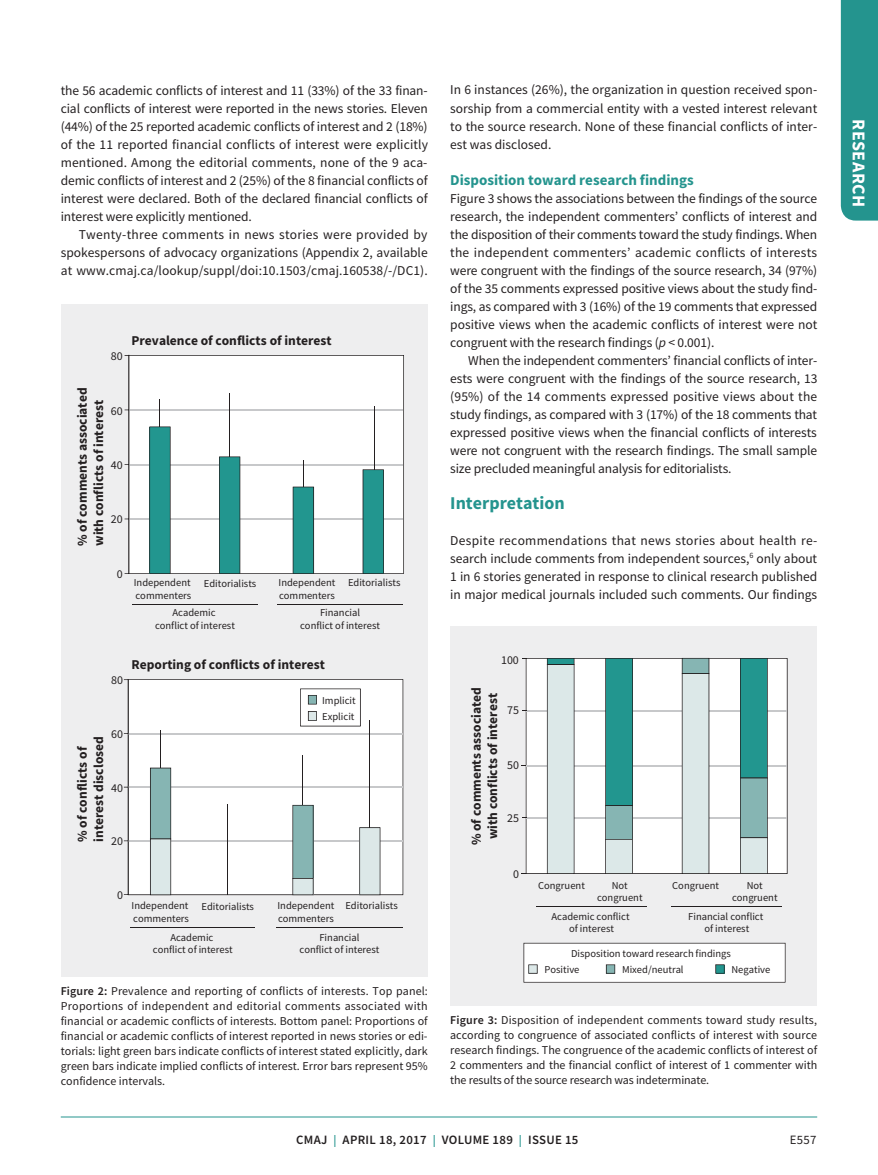
<style>
.page{position:relative;width:878px;height:1175px;background:#fff}
.page>*{position:absolute;margin:0;border:0;box-sizing:border-box;transform-origin:0 0}
.t1{font:700 18px "Source Sans Pro";color:#24948e}
.t2{font:700 18px "Source Sans Pro";letter-spacing:.025em;color:#fff}
.t3{font:700 15px "Source Sans Pro";color:#24948e}
.t4{font:13.5px/18px "Source Sans Pro";letter-spacing:-.005em;color:#231f20;text-align:justify}
.t5{font:700 13.5px/16.2px "Source Sans Pro";color:#231f20}
.t6{font:600 12.75px "Source Sans Pro";letter-spacing:.025em;color:#231f20}
.t7{font:12.75px "Source Sans Pro";color:#231f20}
.t8{font:12px/15px "Source Sans Pro";color:#231f20;text-align:justify}
.t9{font:10.5px/12.6px "Source Sans Pro";color:#231f20;text-align:center}
.s1{font-weight:600}
.s2{font-style:italic}
.s3{font-size:12px;color:#24948e}
</style>
<div class="page">
<div style="left:840px;top:0;width:38px;height:220px;background:#24948e"></div>
<hr style="left:61px;top:1116px;width:756px;height:1px;background:#24948e">
<div style="left:61px;top:304px;width:367px;height:672px;background:#eeeeef"></div>
<div style="left:129px;top:679px;width:274px;height:216px;background:#fff"></div>
<hr style="left:129px;top:733px;width:274px;height:1px;background:#c7c8ca">
<hr style="left:129px;top:786px;width:274px;height:1px;background:#c7c8ca">
<hr style="left:129px;top:840px;width:274px;height:1px;background:#c7c8ca">
<hr style="left:128px;top:679px;width:1px;height:216px;background:#231f20">
<hr style="left:227px;top:804px;width:1px;height:90px;background:#231f20">
<hr style="left:160px;top:730px;width:1px;height:38px;background:#231f20">
<svg style="left:150px;top:767px;width:21px;height:128px;background:#a0bdbc"></svg>
<hr style="left:302px;top:755px;width:1px;height:50px;background:#231f20">
<svg style="left:292px;top:805px;width:21px;height:90px;background:#8fb4b3"></svg>
<svg style="left:359px;top:827px;width:21px;height:68px"></svg>
<hr style="left:369px;top:720px;width:1px;height:107px;background:#231f20">
<svg style="left:300px;top:688px;width:61px;height:38px;background:#eaebeb"></svg>
<hr style="left:130px;top:926px;width:125px;height:1px;background:#231f20">
<hr style="left:276px;top:926px;width:127px;height:1px;background:#231f20">
<div style="left:129px;top:355px;width:275px;height:219px;background:#fff"></div>
<hr style="left:129px;top:409px;width:274px;height:2px;background:#c7c8ca">
<hr style="left:129px;top:464px;width:274px;height:1px;background:#c7c8ca">
<hr style="left:129px;top:518px;width:274px;height:1px;background:#c7c8ca">
<hr style="left:128px;top:355px;width:1px;height:219px;background:#231f20">
<svg style="left:149px;top:400px;width:22px;height:174px;background:#449d98"></svg>
<svg style="left:219px;top:456px;width:21px;height:118px;background:#228e88"></svg>
<hr style="left:229px;top:394px;width:1px;height:63px;background:#231f20">
<svg style="left:293px;top:460px;width:21px;height:114px;background:#52a49f"></svg>
<svg style="left:362px;top:469px;width:22px;height:105px;background:#288f89"></svg>
<hr style="left:374px;top:406px;width:1px;height:64px;background:#231f20">
<hr style="left:132px;top:604px;width:125px;height:1px;background:#231f20">
<hr style="left:277px;top:604px;width:126px;height:1px;background:#231f20">
<div style="left:450px;top:626px;width:367px;height:379px;background:#eeeeef"></div>
<svg style="left:523px;top:942px;width:262px;height:40px;background:#f5f6f6"></svg>
<svg style="left:525px;top:658px;width:262px;height:216px;background:#f7f7f7"></svg>
<hr style="left:526px;top:765px;width:260px;height:1px;background:#c7c8ca">
<hr style="left:526px;top:710px;width:260px;height:1px;background:#c7c8ca">
<hr style="left:526px;top:817px;width:260px;height:1px;background:#c7c8ca">
<svg style="left:740px;top:658px;width:27px;height:216px;background:#59a6a1"></svg>
<svg style="left:681px;top:658px;width:28px;height:216px;background:#cddada"></svg>
<svg style="left:605px;top:658px;width:27px;height:216px;background:#4ea29e"></svg>
<svg style="left:547px;top:658px;width:27px;height:216px;background:#cfdddd"></svg>
<hr style="left:536px;top:906px;width:111px;height:1px;background:#231f20">
<hr style="left:671px;top:906px;width:111px;height:1px;background:#231f20">
<p class="t4" style="left:61px;top:81px;width:369px">the 56 academic conflicts of interest and 11 (33%) of the 33 finan&shy;cial conflicts of interest were reported in the news stories. Eleven (44%) of the 25 reported academic conflicts of interest and 2 (18%) of the 11 reported financial conflicts of interest were explicitly mentioned. Among the editorial comments, none of the 9 aca&shy;demic conflicts of interest and 2 (25%) of the 8 financial conflicts of interest were declared. Both of the declared financial conflicts of interest were explicitly mentioned.</p>
<p class="t4" style="left:61px;top:225px;width:368px;text-indent:18px">Twenty-three comments in news stories were provided by spokespersons of advocacy organizations (Appendix 2, available at www.cmaj.ca/lookup/suppl/doi:10.1503/cmaj.160538/-/DC1).</p>
<p class="t8" style="left:111px;top:348px;width:13px">80</p>
<p class="t5" style="left:131px;top:334px;width:202px">Prevalence of conflicts of interest</p>
<p class="t5" style="left:75px;top:546px;width:160px;rotate:-90deg">% of comments associated with conflicts of interest</p>
<p class="t8" style="left:111px;top:403px;width:13px">60</p>
<p class="t8" style="left:111px;top:457px;width:13px">40</p>
<p class="t8" style="left:111px;top:512px;width:13px">20</p>
<p class="t8" style="left:117px;top:566px;width:7px">0</p>
<p class="t9" style="left:134px;top:576px;width:59px;text-align:left">Independent commenters</p>
<p class="t9" style="left:204px;top:577px;width:54px">Editorialists</p>
<p class="t9" style="left:278px;top:576px;width:123px;text-align:left">Independent Editorialists commenters</p>
<p class="t9" style="left:300px;top:606px;width:81px">Financial<br>conflict of interest</p>
<p class="t9" style="left:155px;top:606px;width:81px">Academic<br>conflict of interest</p>
<p class="t8" style="left:111px;top:672px;width:13px">80</p>
<p class="t5" style="left:75px;top:842px;width:107px;rotate:-90deg">% of conflicts of interest disclosed</p>
<p class="t8" style="left:111px;top:726px;width:13px">60</p>
<p class="t8" style="left:111px;top:780px;width:13px">40</p>
<p class="t8" style="left:111px;top:833px;width:13px">20</p>
<p class="t5" style="left:131px;top:657px;width:195px">Reporting of conflicts of interest</p>
<p class="t9" style="left:322px;top:694px;width:35px">Implicit</p>
<p class="t9" style="left:322px;top:710px;width:34px">Explicit</p>
<p class="t8" style="left:117px;top:887px;width:7px">0</p>
<p class="t9" style="left:132px;top:899px;width:59px;text-align:left">Independent commenters</p>
<p class="t9" style="left:201px;top:899px;width:54px">Editorialists</p>
<p class="t9" style="left:277px;top:899px;width:122px;text-align:left">Independent Editorialists commenters</p>
<p class="t9" style="left:299px;top:930px;width:81px">Financial<br>conflict of interest</p>
<p class="t9" style="left:153px;top:930px;width:81px">Academic<br>conflict of interest</p>
<p class="t8" style="left:61px;top:983px;width:368px"><span class="s1">Figure 2:</span> Prevalence and reporting of conflicts of interests. Top panel:<br>Proportions of independent and editorial comments associated with financial or academic conflicts of interests. Bottom panel: Proportions of financial or academic conflicts of interest reported in news stories or edi&shy;torials: light green bars indicate conflicts of interest stated explicitly, dark green bars indicate implied conflicts of interest. Error bars represent 95% confidence intervals.</p>
<p class="t4" style="left:450px;top:81px;width:368px">In 6 instances (26%), the organization in question received spon&shy;sorship from a commercial entity with a vested interest relevant to the source research. None of these financial conflicts of inter&shy;est was disclosed.</p>
<p class="t3" style="left:450px;top:169px;width:245px">Disposition toward research findings</p>
<p class="t4" style="left:450px;top:189px;width:368px">Figure 3 shows the associations between the findings of the source research, the independent commenters’ conflicts of interest and the disposition of their comments toward the study findings. When the independent commenters’ academic conflicts of interests were congruent with the findings of the source research, 34 (97%) of the 35 comments expressed positive views about the study find&shy;ings, as compared with 3 (16%) of the 19 comments that expressed positive views when the academic conflicts of interest were not congruent with the research findings (<span class="s2">p</span> &lt; 0.001).</p>
<p class="t4" style="left:450px;top:351px;width:368px;text-indent:18px">When the independent commenters’ financial conflicts of inter&shy;ests were congruent with the findings of the source research, 13 (95%) of the 14 comments expressed positive views about the study findings, as compared with 3 (17%) of the 18 comments that expressed positive views when the financial conflicts of interests were not congruent with the research findings. The small sample size precluded meaningful analysis for editorialists.</p>
<h1 class="t1" style="left:450px;top:490px;width:116px">Interpretation</h1>
<p class="t4" style="left:450px;top:531px;width:368px">Despite recommendations that news stories about health re&shy;search include comments from independent sources,<sup>6</sup> only about 1 in 6 stories generated in response to clinical research published in major medical journals included such comments. Our findings</p>
<p class="t8" style="left:501px;top:652px;width:19px">100</p>
<p class="t5" style="left:469px;top:845px;width:160px;text-align:center;rotate:-90deg">% of comments associated with conflicts of interest</p>
<p class="t8" style="left:507px;top:703px;width:13px">75</p>
<p class="t8" style="left:507px;top:757px;width:13px">50</p>
<p class="t8" style="left:507px;top:810px;width:13px">25</p>
<p class="t8" style="left:513px;top:866px;width:7px">0</p>
<p class="t9" style="left:538px;top:878px;width:48px">Congruent</p>
<p class="t9" style="left:597px;top:878px;width:47px">Not congruent</p>
<p class="t9" style="left:551px;top:910px;width:80px">Academic conflict of interest</p>
<p class="t9" style="left:672px;top:878px;width:48px">Congruent</p>
<p class="t9" style="left:732px;top:878px;width:47px">Not congruent</p>
<p class="t9" style="left:688px;top:910px;width:77px">Financial conflict of interest</p>
<p class="t9" style="left:544px;top:945px;width:188px;line-height:16px;text-align:left;text-indent:27px">Disposition toward research findings<br>Positive</p>
<p class="t9" style="left:622px;top:962px;width:63px">Mixed/neutral</p>
<p class="t9" style="left:731px;top:962px;width:41px">Negative</p>
<p class="t8" style="left:450px;top:1012px;width:368px"><span class="s1">Figure 3:</span> Disposition of independent comments toward study results, according to congruence of associated conflicts of interest with source research findings. The congruence of the academic conflicts of interest of 2 commenters and the financial conflict of interest of 1 commenter with the results of the source research was indeterminate.</p>
<p class="t6" style="left:296px;top:1131px;width:284px">CMAJ <span class="s3">|</span> APRIL 18, 2017 <span class="s3">|</span> VOLUME 189 <span class="s3">|</span> ISSUE 15</p>
<p class="t7" style="left:789px;top:1132px;width:28px">E557</p>
<h1 class="t2" style="left:871px;top:119px;width:89px;rotate:90deg">RESEARCH</h1>
</div>
